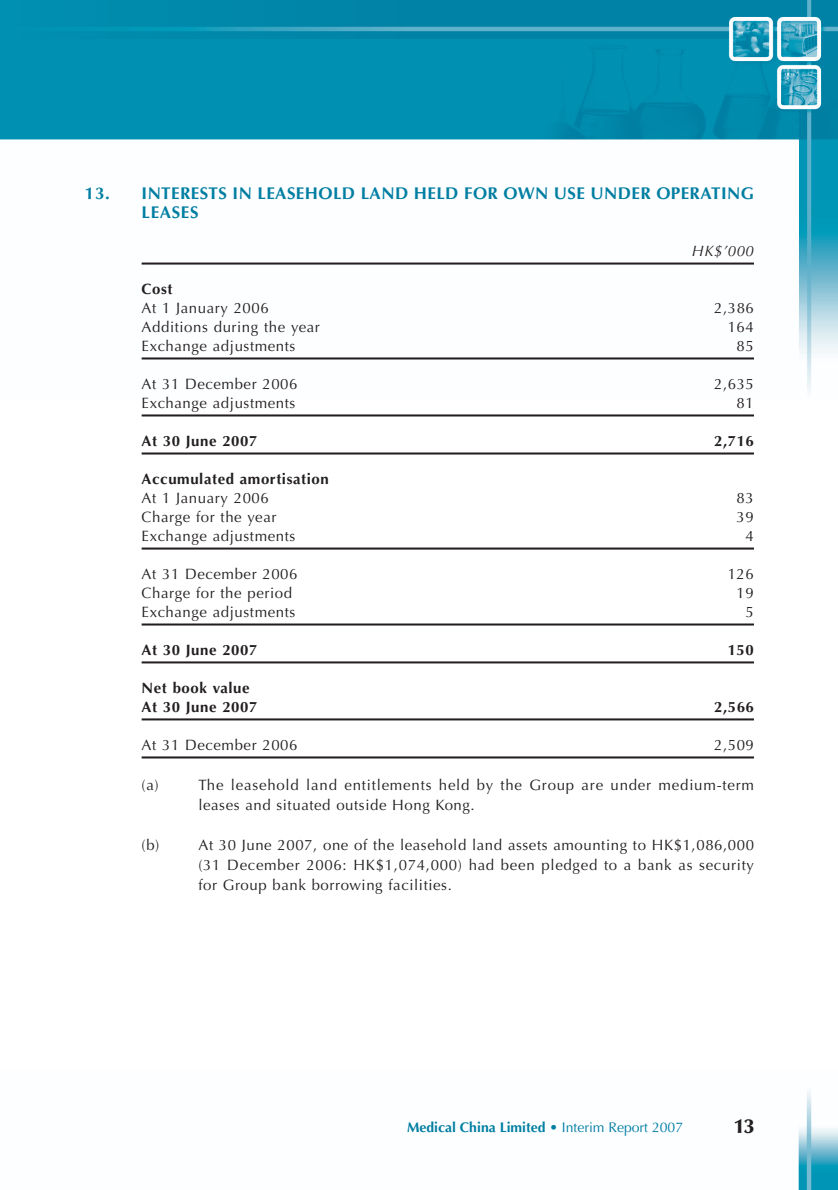
<style>
.page{position:relative;width:838px;height:1190px;background:#fff}
.page>*{position:absolute;margin:0;border:0;box-sizing:border-box;transform-origin:0 0}
.t1{font:900 20px "Optima";color:#231f20}
.t2{font:700 17px/19px "Optima";letter-spacing:.025em;color:#007ea2}
.t3{font:15px/20px "Optima";letter-spacing:.04em;color:#231f20}
.t4{font:700 15px/19px "Optima";letter-spacing:.04em;color:#231f20}
.t5{font:italic 15px "Optima";color:#231f20}
.t6{font:700 14px "Optima";color:#007ea2}
.s1{font-weight:400}
</style>
<div class="page">
<img style="left:798px;top:1090px;width:40px;height:100px">
<img style="left:0;top:0;width:838px;height:393px">
<hr style="left:142px;top:263px;width:612px;height:2px;background:#231f20">
<hr style="left:142px;top:357px;width:612px;height:2px;background:#231f20">
<hr style="left:142px;top:414px;width:612px;height:2px;background:#231f20">
<hr style="left:142px;top:453px;width:612px;height:2px;background:#231f20">
<hr style="left:142px;top:548px;width:612px;height:2px;background:#231f20">
<hr style="left:142px;top:624px;width:612px;height:2px;background:#231f20">
<hr style="left:142px;top:661px;width:612px;height:2px;background:#231f20">
<hr style="left:142px;top:718px;width:612px;height:2px;background:#231f20">
<hr style="left:142px;top:756px;width:612px;height:3px;background:#231f20">
<p class="t2" style="left:142px;top:186px;width:614px;text-indent:-57px">13. INTERESTS IN LEASEHOLD LAND HELD FOR OWN USE UNDER OPERATING<br>LEASES</p>
<p class="t5" style="left:692px;top:245px;width:64px">HK$’000</p>
<p class="t4" style="left:142px;top:281px;width:32px">Cost</p>
<p class="t3" style="left:142px;top:300px;width:129px">At 1 January 2006</p>
<p class="t3" style="left:714px;top:300px;width:41px">2,386</p>
<p class="t3" style="left:142px;top:319px;width:180px">Additions during the year</p>
<p class="t3" style="left:728px;top:319px;width:28px">164</p>
<p class="t3" style="left:142px;top:338px;width:155px">Exchange adjustments</p>
<p class="t3" style="left:737px;top:338px;width:19px">85</p>
<p class="t3" style="left:142px;top:376px;width:157px">At 31 December 2006</p>
<p class="t3" style="left:714px;top:376px;width:41px">2,635</p>
<p class="t3" style="left:142px;top:395px;width:155px">Exchange adjustments</p>
<p class="t3" style="left:737px;top:395px;width:19px">81</p>
<p class="t4" style="left:142px;top:433px;width:117px">At 30 June 2007</p>
<p class="t4" style="left:714px;top:433px;width:41px">2,716</p>
<p class="t4" style="left:142px;top:471px;width:189px">Accumulated amortisation</p>
<p class="t3" style="left:142px;top:490px;width:129px">At 1 January 2006</p>
<p class="t3" style="left:737px;top:490px;width:19px">83</p>
<p class="t3" style="left:142px;top:509px;width:136px">Charge for the year</p>
<p class="t3" style="left:737px;top:509px;width:19px">39</p>
<p class="t3" style="left:142px;top:528px;width:155px">Exchange adjustments</p>
<p class="t3" style="left:746px;top:528px;width:10px">4</p>
<p class="t3" style="left:142px;top:566px;width:157px">At 31 December 2006</p>
<p class="t3" style="left:728px;top:566px;width:28px">126</p>
<p class="t3" style="left:142px;top:585px;width:152px">Charge for the period</p>
<p class="t3" style="left:737px;top:585px;width:19px">19</p>
<p class="t3" style="left:142px;top:604px;width:155px">Exchange adjustments</p>
<p class="t3" style="left:746px;top:604px;width:10px">5</p>
<p class="t4" style="left:142px;top:642px;width:117px">At 30 June 2007</p>
<p class="t4" style="left:728px;top:642px;width:28px">150</p>
<p class="t4" style="left:142px;top:680px;width:117px">Net book value<br>At 30 June 2007</p>
<p class="t4" style="left:714px;top:699px;width:41px">2,566</p>
<p class="t3" style="left:142px;top:737px;width:157px">At 31 December 2006</p>
<p class="t3" style="left:714px;top:737px;width:41px">2,509</p>
<p class="t3" style="left:142px;top:776px;width:19px">(a)</p>
<p class="t3" style="left:198px;top:776px;width:557px">The leasehold land entitlements held by the Group are under medium-term leases and situated outside Hong Kong.</p>
<p class="t3" style="left:142px;top:836px;width:19px">(b)</p>
<p class="t3" style="left:198px;top:836px;width:557px;text-align:justify">At 30 June 2007, one of the leasehold land assets amounting to HK$1,086,000 (31 December 2006: HK$1,074,000) had been pledged to a bank as security for Group bank borrowing facilities.</p>
<p class="t6" style="left:407px;top:1121px;width:278px">Medical China Limited <span class="s1">• Interim Report 2007</span></p>
<h1 class="t1" style="left:734px;top:1118px;width:21px">13</h1>
</div>
